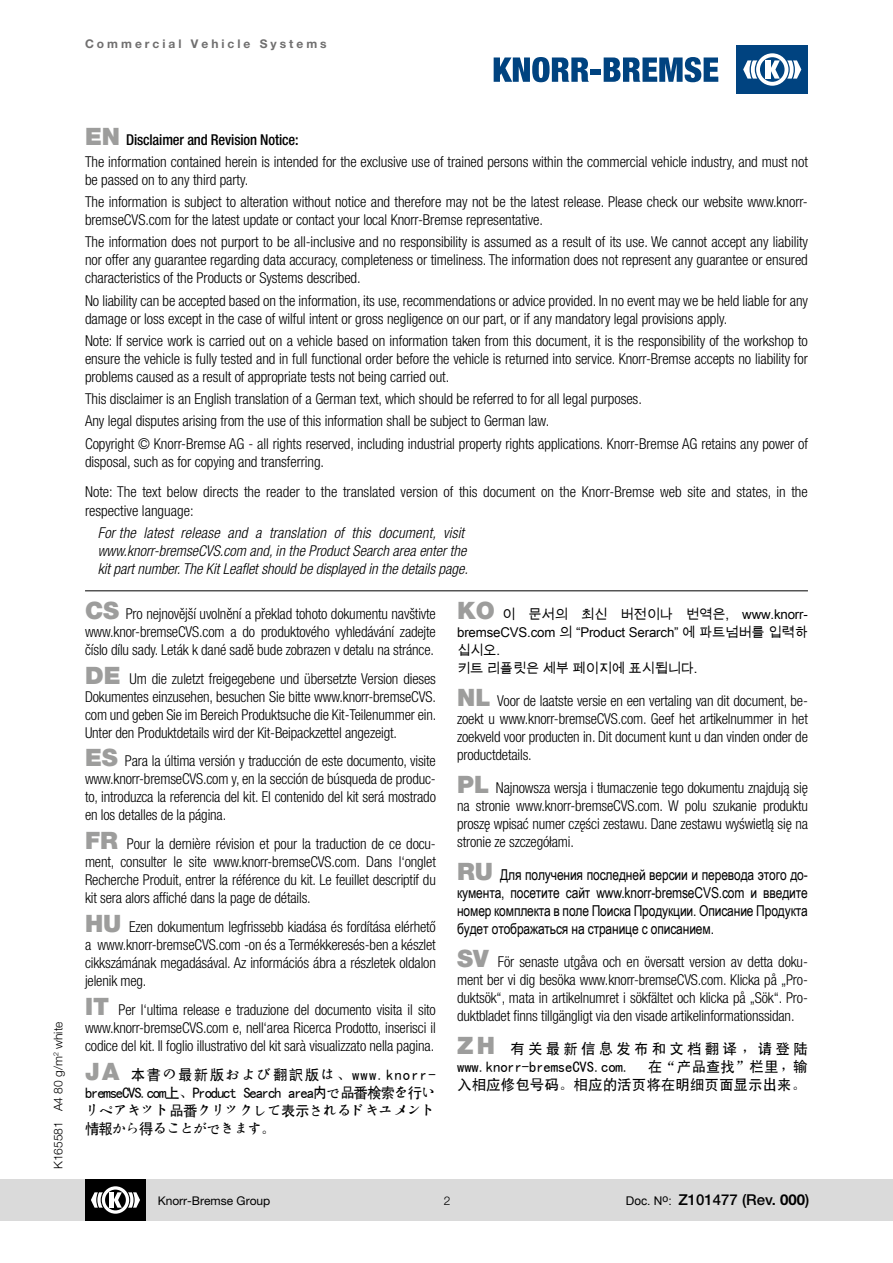
<style>
.page{position:relative;width:893px;height:1263px;background:#fff}
.page>*{position:absolute;margin:0;border:0;box-sizing:border-box;transform-origin:0 0}
.t1{font:300 condensed 15px/18px "Helvetica Neue LT Pro";letter-spacing:-.005em;color:#000;text-align:justify}
.t2{font:15px/18px "Arial Narrow";letter-spacing:-.01em;color:#000;text-align:justify}
.t3{font:15px/18px "MS Hei";letter-spacing:-.03em;color:#000;text-align:justify}
.t4{font:italic 300 condensed 15px/18px "Helvetica Neue LT Pro";color:#000}
.t5{font:500 15px "Helvetica Neue LT Pro";color:#000}
.t6{font:13.5px/18px "Arial Unicode MS";letter-spacing:-.01em;color:#000}
.t7{font:700 12px "Helvetica Neue LT Pro";letter-spacing:.25em;color:#706f6f}
.t8{font:300 12px "Helvetica Neue LT Pro";color:#000}
.t9{font:12px "Helvetica Neue LT Pro";color:#000}
.s1{font-weight:900;font-stretch:normal;font-size:24px;color:#9d9d9c}
.s2{font-weight:500}
.s3{font-family:"Helvetica Neue LT Pro";font-weight:900;font-size:24px;color:#9d9d9c}
.s4{font-family:"Arial";font-weight:400;font-size:12px}
.s5{font-weight:700}
</style>
<div class="page">
<div style="left:0;top:1179px;width:893px;height:41px;background:#dadada"></div>
<div style="left:85px;top:1179px;width:60px;height:41px;background:#000"></div>
<svg style="left:91px;top:1186px;width:49px;height:28px"></svg>
<svg style="left:494px;top:57px;width:95px;height:25px"></svg>
<div style="left:590px;top:69px;width:11px;height:6px;background:#004380"></div>
<svg style="left:604px;top:57px;width:114px;height:25px"></svg>
<div style="left:737px;top:45px;width:71px;height:49px;background:#004380"></div>
<svg style="left:743px;top:53px;width:58px;height:33px"></svg>
<hr style="left:85px;top:590px;width:723px;height:1px;background:#000">
<p class="t7" style="left:85px;top:36px;width:243px">Commercial Vehicle Systems</p>
<p class="t8" style="left:51px;top:1169px;width:149px;rotate:-90deg">K165581 A4 80 g/m<sup>2</sup> white</p>
<p class="t1" style="left:85px;top:128px;width:724px;line-height:22.2px"><span class="s1">EN</span> <span class="s2">Disclaimer and Revision Notice:<br></span>The information contained herein is intended for the exclusive use of trained persons within the commercial vehicle industry, and must not</p>
<p class="t1" style="left:85px;top:168px;width:724px;line-height:22.2px">be passed on to any third party.<br>The information is subject to alteration without notice and therefore may not be the latest release. Please check our website www.knorr-</p>
<p class="t1" style="left:85px;top:209px;width:724px;line-height:22.2px">bremseCVS.com for the latest update or contact your local Knorr-Bremse representative.<br>The information does not purport to be all-inclusive and no responsibility is assumed as a result of its use. We cannot accept any liability</p>
<p class="t1" style="left:85px;top:251px;width:724px">nor offer any guarantee regarding data accuracy, completeness or timeliness. The information does not represent any guarantee or ensured characteristics of the Products or Systems described.</p>
<p class="t1" style="left:85px;top:291px;width:724px">No liability can be accepted based on the information, its use, recommendations or advice provided. In no event may we be held liable for any damage or loss except in the case of wilful intent or gross negligence on our part, or if any mandatory legal provisions apply.</p>
<p class="t1" style="left:85px;top:332px;width:724px">Note: If service work is carried out on a vehicle based on information taken from this document, it is the responsibility of the workshop to ensure the vehicle is fully tested and in full functional order before the vehicle is returned into service. Knorr-Bremse accepts no liability for problems caused as a result of appropriate tests not being carried out.</p>
<p class="t1" style="left:85px;top:388px;width:724px;line-height:22.2px;text-align:left">This disclaimer is an English translation of a German text, which should be referred to for all legal purposes.<br>Any legal disputes arising from the use of this information shall be subject to German law.<br>Copyright © Knorr-Bremse AG - all rights reserved, including industrial property rights applications. Knorr-Bremse AG retains any power of</p>
<p class="t1" style="left:85px;top:446px;width:724px;line-height:30.8px">disposal, such as for copying and transferring.<br>Note: The text below directs the reader to the translated version of this document on the Knorr-Bremse web site and states, in the</p>
<p class="t1" style="left:85px;top:501px;width:110px">respective language:</p>
<p class="t4" style="left:98px;top:524px;width:372px">For the latest release and a translation of this document, visit www.knorr-bremseCVS.com and, in the Product Search area enter the kit part number. The Kit Leaflet should be displayed in the details page.</p>
<p class="t1" style="left:85px;top:604px;width:352px"><span class="s1">CS</span> Pro nejnovější uvolnění a překlad tohoto dokumentu navštivte www.knor-bremseCVS.com a do produktového vyhledávání zadejte číslo dílu sady. Leták k dané sadě bude zobrazen v detalu na stránce.</p>
<p class="t1" style="left:85px;top:669px;width:353px"><span class="s1">DE</span> Um die zuletzt freigegebene und übersetzte Version dieses Dokumentes einzusehen, besuchen Sie bitte www.knorr-bremseCVS. com und geben Sie im Bereich Produktsuche die Kit-Teilenummer ein.<br>Unter den Produktdetails wird der Kit-Beipackzettel angezeigt.</p>
<p class="t1" style="left:85px;top:752px;width:352px"><span class="s1">ES</span> Para la última versión y traducción de este documento, visite www.knorr-bremseCVS.com y, en la sección de búsqueda de produc&shy;to, introduzca la referencia del kit. El contenido del kit será mostrado en los detalles de la página.</p>
<p class="t1" style="left:85px;top:835px;width:352px"><span class="s1">FR</span> Pour la dernière révision et pour la traduction de ce docu&shy;ment, consulter le site www.knorr-bremseCVS.com. Dans l‘onglet Recherche Produit, entrer la référence du kit. Le feuillet descriptif du kit sera alors affiché dans la page de détails.</p>
<p class="t1" style="left:85px;top:918px;width:352px"><span class="s1">HU</span> Ezen dokumentum legfrissebb kiadása és fordítása elérhető a www.knorr-bremseCVS.com -on és a Termékkeresés-ben a készlet cikkszámának megadásával. Az információs ábra a részletek oldalon jelenik meg.</p>
<p class="t1" style="left:85px;top:1000px;width:352px"><span class="s1">IT</span> Per l‘ultima release e traduzione del documento visita il sito www.knorr-bremseCVS.com e, nell‘area Ricerca Prodotto, inserisci il codice del kit. Il foglio illustrativo del kit sarà visualizzato nella pagina.</p>
<p class="t3" style="left:85px;top:1065px;width:352px"><span class="s3">JA</span> 本書の最新版および翻訳版は、www.knorr&shy;bremseCVS.com上、Product Search area内で品番検索を行いリペアキット品番クリックして表示されるドキュメント情報から得ることができます。</p>
<p class="t6" style="left:457px;top:605px;width:352px"><span class="s3">KO</span> 이 문서의 최신 버전이나 번역은, www.knorr&shy;bremseCVS.com 의 “Product Serarch” 에 파트넘버를 입력하 십시오.<br>키트 리플릿은 세부 페이지에 표시됩니다.</p>
<p class="t1" style="left:457px;top:691px;width:352px"><span class="s1">NL</span> Voor de laatste versie en een vertaling van dit document, be&shy;zoekt u www.knorr-bremseCVS.com. Geef het artikelnummer in het zoekveld voor producten in. Dit document kunt u dan vinden onder de productdetails.</p>
<p class="t1" style="left:457px;top:778px;width:352px"><span class="s1">PL</span> Najnowsza wersja i tłumaczenie tego dokumentu znajdują się na stronie www.knorr-bremseCVS.com. W polu szukanie produktu proszę wpisać numer części zestawu. Dane zestawu wyświetlą się na stronie ze szczegółami.</p>
<p class="t2" style="left:457px;top:865px;width:352px"><span class="s3">RU</span> Для получения последней версии и перевода этого до&shy;кумента, посетите сайт www.knorr-bremseCVS.com и введите номер комплекта в поле Поиска Продукции. Описание Продукта будет отображаться на странице с описанием.</p>
<p class="t1" style="left:457px;top:953px;width:352px"><span class="s1">SV</span> För senaste utgåva och en översatt version av detta doku&shy;ment ber vi dig besöka www.knorr-bremseCVS.com. Klicka på „Pro&shy;duktsök“, mata in artikelnumret i sökfältet och klicka på „Sök“. Pro&shy;duktbladet finns tillgängligt via den visade artikelinformationssidan.</p>
<p class="t3" style="left:457px;top:1040px;width:352px"><span class="s3">ZH</span> 有关最新信息发布和文档翻译，请登陆www.knorr-bremseCVS.com. 在“产品查找”栏里，输入相应修包号码。相应的活页将在明细页面显示出来。</p>
<p class="t9" style="left:158px;top:1193px;width:114px">Knorr-Bremse Group</p>
<p class="t5" style="left:626px;top:1191px;width:185px"><span class="s4">Doc. N</span><sup>o</sup><span class="s4">:</span> Z101477 (Rev. <span class="s5">000</span>)</p>
<p class="t8" style="left:444px;top:1193px;width:8px">2</p>
</div>
